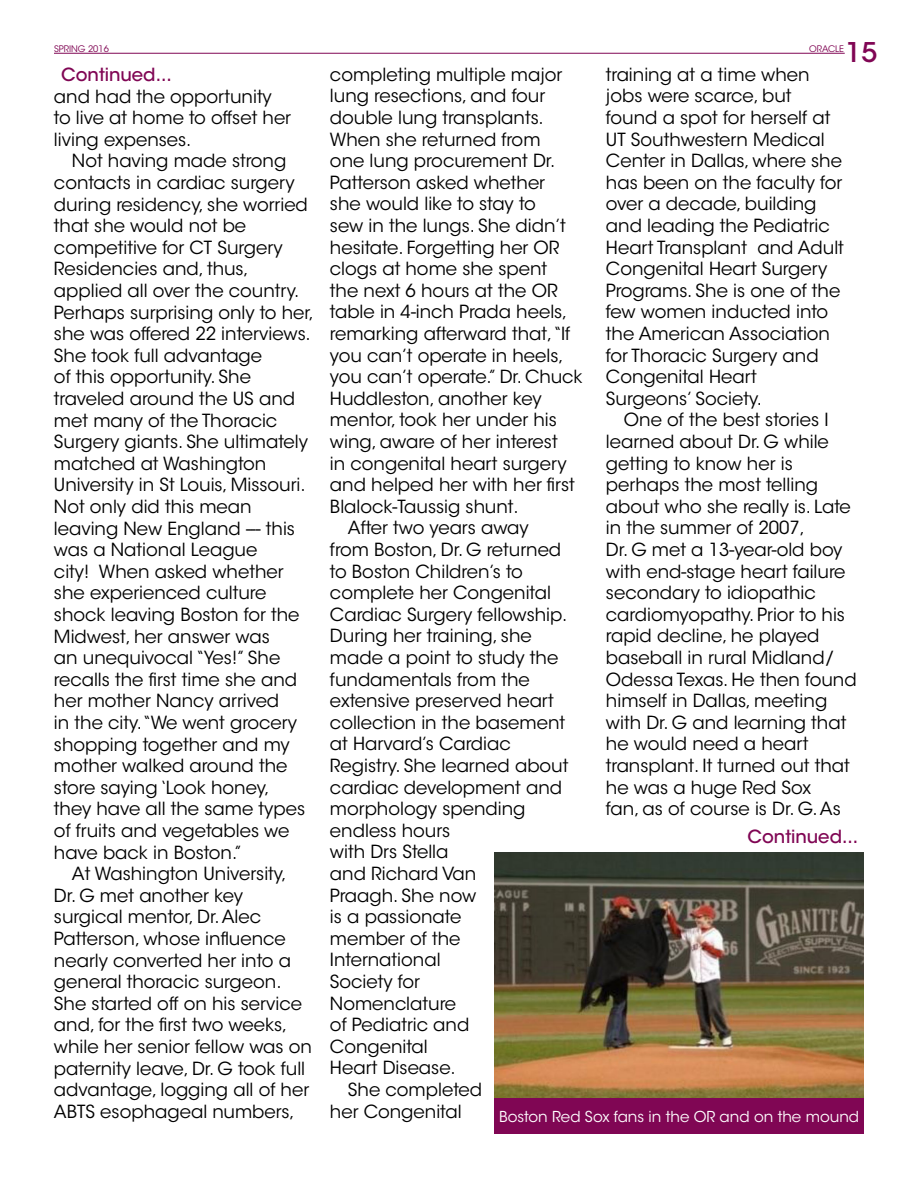
<style>
.page{position:relative;width:918px;height:1188px;background:#fff}
.page>*{position:absolute;margin:0;border:0;box-sizing:border-box;transform-origin:0 0}
.t1{font:500 27px "ITC Avant Garde Std";color:#800654}
.t2{font:18px/21.6px "ITC Avant Garde Std";color:#000}
.t3{font:500 18px "ITC Avant Garde Std";color:#800654}
.t4{font:15px "ITC Avant Garde Std";color:#fff}
.t5{font:9px "ITC Avant Garde Std";color:#800654}
</style>
<div class="page">
<hr style="left:54px;top:53px;width:791px;height:1px;background:#800654">
<img style="left:494px;top:852px;width:370px;height:246px">
<div style="left:494px;top:1098px;width:370px;height:36px;background:#800654"></div>
<p class="t5" style="left:54px;top:43px;width:56px">SPRING 2016</p>
<p class="t3" style="left:61px;top:63px;width:112px">Continued...</p>
<p class="t2" style="left:54px;top:85px;width:239px">and had the opportunity to live at home to offset her living expenses.</p>
<p class="t2" style="left:72px;top:150px;width:216px">Not having made strong</p>
<p class="t2" style="left:54px;top:172px;width:242px">contacts in cardiac surgery</p>
<p class="t2" style="left:54px;top:193px;width:255px">during residency, she worried</p>
<p class="t2" style="left:54px;top:215px;width:194px">that she would not be</p>
<p class="t2" style="left:54px;top:237px;width:230px">competitive for CT Surgery</p>
<p class="t2" style="left:54px;top:258px;width:196px">Residencies and, thus,</p>
<p class="t2" style="left:54px;top:280px;width:247px">applied all over the country.</p>
<p class="t2" style="left:54px;top:301px;width:262px">Perhaps surprising only to her,</p>
<p class="t2" style="left:54px;top:323px;width:258px">she was offered 22 interviews.</p>
<p class="t2" style="left:54px;top:345px;width:210px">She took full advantage</p>
<p class="t2" style="left:54px;top:366px;width:199px">of this opportunity. She</p>
<p class="t2" style="left:54px;top:388px;width:243px">traveled around the US and</p>
<p class="t2" style="left:54px;top:409px;width:225px">met many of the Thoracic</p>
<p class="t2" style="left:54px;top:431px;width:255px">Surgery giants. She ultimately</p>
<p class="t2" style="left:54px;top:453px;width:214px">matched at Washington</p>
<p class="t2" style="left:54px;top:474px;width:253px">University in St Louis, Missouri.</p>
<p class="t2" style="left:54px;top:496px;width:199px">Not only did this mean</p>
<p class="t2" style="left:54px;top:517px;width:243px">leaving New England --- this</p>
<p class="t2" style="left:54px;top:539px;width:205px">was a National League</p>
<p class="t2" style="left:54px;top:561px;width:231px">city! When asked whether</p>
<p class="t2" style="left:54px;top:582px;width:214px">she experienced culture</p>
<p class="t2" style="left:54px;top:604px;width:247px">shock leaving Boston for the</p>
<p class="t2" style="left:54px;top:625px;width:217px">Midwest, her answer was</p>
<p class="t2" style="left:54px;top:647px;width:228px">an unequivocal “Yes!” She</p>
<p class="t2" style="left:54px;top:669px;width:245px">recalls the first time she and</p>
<p class="t2" style="left:54px;top:690px;width:227px">her mother Nancy arrived</p>
<p class="t2" style="left:54px;top:712px;width:245px">in the city.“We went grocery</p>
<p class="t2" style="left:54px;top:733px;width:237px">shopping together and my</p>
<p class="t2" style="left:54px;top:755px;width:235px">mother walked around the</p>
<p class="t2" style="left:54px;top:777px;width:217px">store saying ‘Look honey,</p>
<p class="t2" style="left:54px;top:798px;width:253px">they have all the same types</p>
<p class="t2" style="left:54px;top:820px;width:237px">of fruits and vegetables we</p>
<p class="t2" style="left:54px;top:841px;width:190px">have back in Boston.”</p>
<p class="t2" style="left:72px;top:863px;width:216px">At Washington University,</p>
<p class="t2" style="left:54px;top:885px;width:190px">Dr. G met another key</p>
<p class="t2" style="left:54px;top:906px;width:209px">surgical mentor, Dr. Alec</p>
<p class="t2" style="left:54px;top:928px;width:233px">Patterson, whose influence</p>
<p class="t2" style="left:54px;top:949px;width:239px">nearly converted her into a</p>
<p class="t2" style="left:54px;top:971px;width:229px">general thoracic surgeon.</p>
<p class="t2" style="left:54px;top:993px;width:250px">She started off on his service</p>
<p class="t2" style="left:54px;top:1014px;width:235px">and, for the first two weeks,</p>
<p class="t2" style="left:54px;top:1036px;width:260px">while her senior fellow was on</p>
<p class="t2" style="left:54px;top:1057px;width:253px">paternity leave, Dr. G took full</p>
<p class="t2" style="left:54px;top:1079px;width:257px">advantage, logging all of her</p>
<p class="t2" style="left:54px;top:1101px;width:242px">ABTS esophageal numbers,</p>
<p class="t5" style="left:809px;top:44px;width:37px">ORACLE</p>
<h1 class="t1" style="left:845px;top:35px;width:33px">15</h1>
<p class="t2" style="left:330px;top:64px;width:234px">completing multiple major</p>
<p class="t2" style="left:330px;top:85px;width:217px">lung resections, and four</p>
<p class="t2" style="left:330px;top:107px;width:215px">double lung transplants.</p>
<p class="t2" style="left:330px;top:129px;width:212px">When she returned from</p>
<p class="t2" style="left:330px;top:150px;width:227px">one lung procurement Dr.</p>
<p class="t2" style="left:330px;top:172px;width:217px">Patterson asked whether</p>
<p class="t2" style="left:330px;top:193px;width:207px">she would like to stay to</p>
<p class="t2" style="left:330px;top:215px;width:237px">sew in the lungs. She didn’t</p>
<p class="t2" style="left:330px;top:237px;width:231px">hesitate. Forgetting her OR</p>
<p class="t2" style="left:330px;top:258px;width:219px">clogs at home she spent</p>
<p class="t2" style="left:330px;top:280px;width:229px">the next 6 hours at the OR</p>
<p class="t2" style="left:330px;top:301px;width:239px">table in 4-inch Prada heels,</p>
<p class="t2" style="left:330px;top:323px;width:242px">remarking afterward that,“If</p>
<p class="t2" style="left:330px;top:345px;width:235px">you can’t operate in heels,</p>
<p class="t2" style="left:330px;top:366px;width:254px">you can’t operate.” Dr. Chuck</p>
<p class="t2" style="left:330px;top:388px;width:213px">Huddleston, another key</p>
<p class="t2" style="left:330px;top:409px;width:229px">mentor, took her under his</p>
<p class="t2" style="left:330px;top:431px;width:229px">wing, aware of her interest</p>
<p class="t2" style="left:330px;top:453px;width:238px">in congenital heart surgery</p>
<p class="t2" style="left:330px;top:474px;width:246px">and helped her with her first</p>
<p class="t2" style="left:330px;top:496px;width:190px">Blalock-Taussig shunt.</p>
<p class="t2" style="left:348px;top:517px;width:182px">After two years away</p>
<p class="t2" style="left:330px;top:539px;width:233px">from Boston, Dr. G returned</p>
<p class="t2" style="left:330px;top:561px;width:194px">to Boston Children’s to</p>
<p class="t2" style="left:330px;top:582px;width:222px">complete her Congenital</p>
<p class="t2" style="left:330px;top:604px;width:239px">Cardiac Surgery fellowship.</p>
<p class="t2" style="left:330px;top:625px;width:203px">During her training, she</p>
<p class="t2" style="left:330px;top:647px;width:230px">made a point to study the</p>
<p class="t2" style="left:330px;top:669px;width:201px">fundamentals from the</p>
<p class="t2" style="left:330px;top:690px;width:225px">extensive preserved heart</p>
<p class="t2" style="left:330px;top:712px;width:237px">collection in the basement</p>
<p class="t2" style="left:330px;top:733px;width:182px">at Harvard’s Cardiac</p>
<p class="t2" style="left:330px;top:755px;width:240px">Registry. She learned about</p>
<p class="t2" style="left:330px;top:777px;width:234px">cardiac development and</p>
<p class="t2" style="left:330px;top:798px;width:197px">morphology spending</p>
<p class="t2" style="left:330px;top:820px;width:122px">endless hours</p>
<p class="t2" style="left:330px;top:841px;width:120px">with Drs Stella</p>
<p class="t2" style="left:330px;top:863px;width:148px">and Richard Van</p>
<p class="t2" style="left:330px;top:885px;width:148px">Praagh. She now</p>
<p class="t2" style="left:330px;top:906px;width:133px">is a passionate</p>
<p class="t2" style="left:330px;top:928px;width:132px">member of the</p>
<p class="t2" style="left:330px;top:949px;width:112px">International</p>
<p class="t2" style="left:330px;top:971px;width:91px">Society for</p>
<p class="t2" style="left:330px;top:993px;width:128px">Nomenclature</p>
<p class="t2" style="left:330px;top:1014px;width:141px">of Pediatric and</p>
<p class="t2" style="left:330px;top:1036px;width:99px">Congenital</p>
<p class="t2" style="left:330px;top:1057px;width:127px">Heart Disease.</p>
<p class="t2" style="left:348px;top:1079px;width:136px">She completed</p>
<p class="t2" style="left:330px;top:1101px;width:133px">her Congenital</p>
<p class="t2" style="left:606px;top:64px;width:239px">training at a time when jobs were scarce, but found a spot for herself at<br>UT Southwestern Medical<br>Center in Dallas, where she has been on the faculty for over a decade, building and leading the Pediatric<br>Heart Transplant and Adult<br>Congenital Heart Surgery<br>Programs. She is one of the few women inducted into the American Association for Thoracic Surgery and<br>Congenital Heart<br>Surgeons’ Society.</p>
<p class="t2" style="left:606px;top:409px;width:252px;text-indent:18px">One of the best stories I learned about Dr. G while getting to know her is perhaps the most telling about who she really is. Late in the summer of 2007,<br>Dr. G met a 13-year-old boy with end-stage heart failure secondary to idiopathic cardiomyopathy. Prior to his rapid decline, he played baseball in rural Midland/<br>Odessa Texas. He then found himself in Dallas, meeting with Dr. G and learning that he would need a heart transplant. It turned out that he was a huge Red Sox<br>fan, as of course is Dr. G. As</p>
<p class="t3" style="left:748px;top:825px;width:112px">Continued...</p>
<p class="t4" style="left:499px;top:1107px;width:361px">Boston Red Sox fans in the OR and on the mound</p>
</div>
